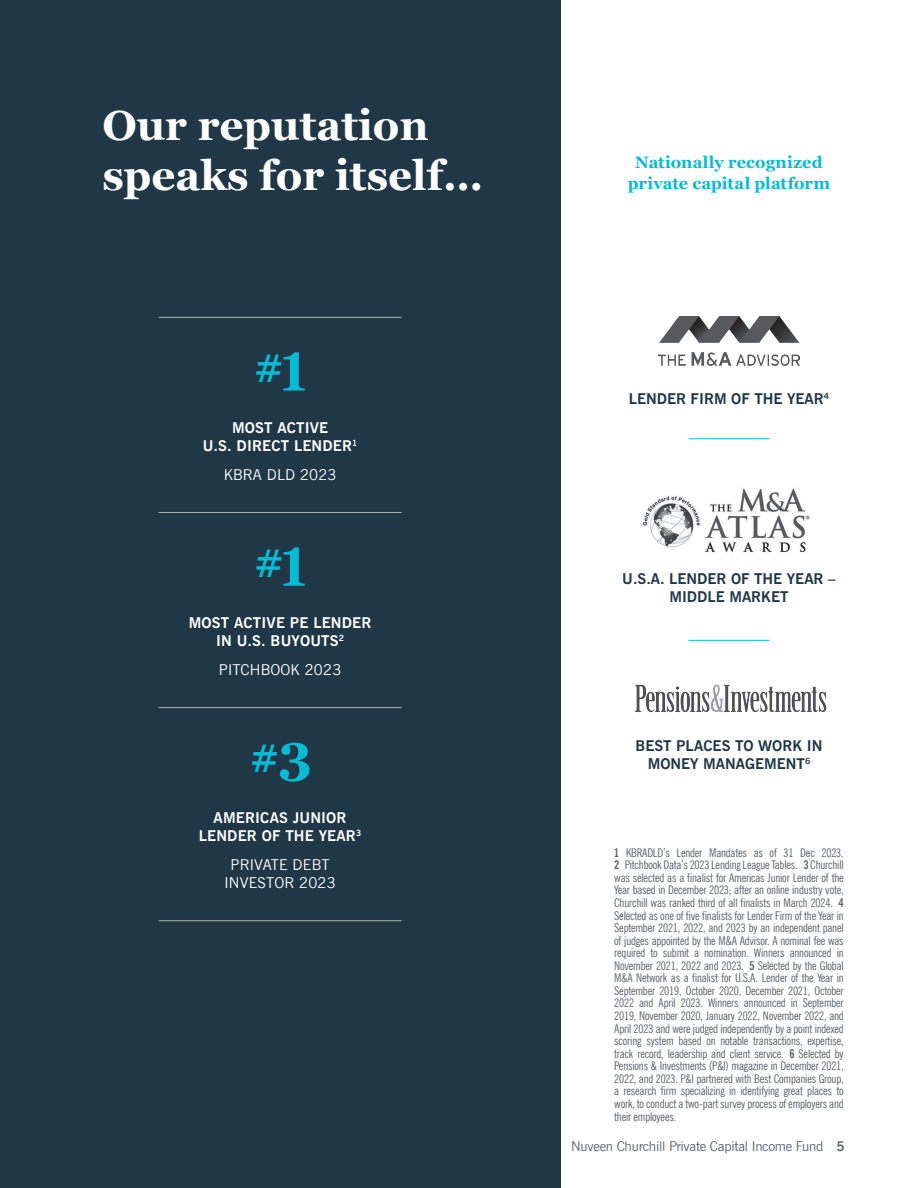
<style>
.page{position:relative;width:918px;height:1188px;background:#fff}
.page>*{position:absolute;margin:0;border:0;box-sizing:border-box;transform-origin:0 0}
.Graphic__Numbers{font:700 45px "Georgia Pro";color:#07bbd3}
.Sub_header{font:700 42px/50.4px "Georgia";color:#fff}
.Table__Header{font:700 16.5px/21px "Georgia";letter-spacing:.005em;color:#07bbd3;text-align:center}
.Graphic__Awards_body{font:700 15px/18px "News Gothic BT";letter-spacing:.01em;color:#fff;text-align:center}
.Graphic__Awards_body-2{font:700 15px/18px "News Gothic BT";color:#1f3746;text-align:center}
.Graphic__Awards_body-3{font:15px/18px "News Gothic BT";letter-spacing:.01em;color:#fff;text-align:center}
.Intro_Copy{font:13.5px "News Gothic BT";letter-spacing:-.02em;color:#5f6369}
._8_pt_disclosure_justified{font:condensed 12px/12.6px "News Gothic BT";letter-spacing:-.015em;color:#5f6369;text-align:justify}
.s1{font-size:54px}
.s2{font-weight:700}
</style>
<div class="page">
<div style="left:0;top:0;width:560px;height:1188px;background:#1f3746"></div>
<img style="left:642px;top:488px;width:168px;height:65px">
<img style="left:635px;top:684px;width:192px;height:28px">
<img style="left:659px;top:317px;width:140px;height:49px">
<hr style="left:159px;top:317px;width:243px;height:1px;background:#b1b4b5">
<hr style="left:159px;top:512px;width:243px;height:1px;background:#b1b4b5">
<hr style="left:159px;top:707px;width:243px;height:1px;background:#b1b4b5">
<hr style="left:159px;top:920px;width:243px;height:1px;background:#b1b4b5">
<hr style="left:688px;top:640px;width:82px;height:1px;background:#07bbd3">
<hr style="left:688px;top:438px;width:82px;height:1px;background:#07bbd3">
<p class="Sub_header" style="left:102px;top:98px;width:382px">Our reputation speaks for itself…</p>
<p class="Graphic__Numbers" style="left:253px;top:340px;width:55px">#<span class="s1">1</span></p>
<p class="Graphic__Awards_body" style="left:203px;top:419px;width:156px">MOST ACTIVE<br>U.S. DIRECT LENDER<sup>1</sup></p>
<p class="Graphic__Awards_body-3" style="left:224px;top:466px;width:114px">KBRA DLD 2023</p>
<p class="Graphic__Numbers" style="left:253px;top:535px;width:55px">#<span class="s1">1</span></p>
<p class="Graphic__Awards_body" style="left:189px;top:614px;width:184px">MOST ACTIVE PE LENDER<br>IN U.S. BUYOUTS<sup>2</sup></p>
<p class="Graphic__Awards_body-3" style="left:219px;top:661px;width:124px">PITCHBOOK 2023</p>
<p class="Graphic__Numbers" style="left:249px;top:731px;width:64px">#<span class="s1">3</span></p>
<p class="Graphic__Awards_body" style="left:199px;top:809px;width:164px">AMERICAS JUNIOR<br>LENDER OF THE YEAR<sup>3</sup></p>
<p class="Graphic__Awards_body-3" style="left:225px;top:856px;width:113px">PRIVATE DEBT<br>INVESTOR 2023</p>
<p class="Table__Header" style="left:628px;top:151px;width:204px">Nationally recognized private capital platform</p>
<p class="Graphic__Awards_body-2" style="left:629px;top:390px;width:202px">LENDER FIRM OF THE YEAR<sup>4</sup></p>
<p class="Graphic__Awards_body-2" style="left:622px;top:569px;width:215px">U.S.A. LENDER OF THE YEAR –<br>MIDDLE MARKET</p>
<p class="Graphic__Awards_body-2" style="left:635px;top:736px;width:189px">BEST PLACES TO WORK IN<br>MONEY MANAGEMENT<sup>6</sup></p>
<p class="_8_pt_disclosure_justified" style="left:614px;top:846px;width:231px"><span class="s2">1</span> KBRADLD’s Lender Mandates as of 31 Dec 2023.<br><span class="s2">2</span> Pitchbook Data’s 2023 Lending League Tables. <span class="s2">3</span> Churchill was selected as a finalist for Americas Junior Lender of the Year based in December 2023; after an online industry vote, Churchill was ranked third of all finalists in March 2024. <span class="s2">4<br></span>Selected as one of five finalists for Lender Firm of the Year in September 2021, 2022, and 2023 by an independent panel of judges appointed by the M&amp;A Advisor. A nominal fee was required to submit a nomination. Winners announced in November 2021, 2022 and 2023. <span class="s2">5</span> Selected by the Global M&amp;A Network as a finalist for U.S.A. Lender of the Year in September 2019, October 2020, December 2021, October 2022 and April 2023. Winners announced in September 2019, November 2020, January 2022, November 2022, and April 2023 and were judged independently by a point indexed scoring system based on notable transactions, expertise, track record, leadership and client service. <span class="s2">6</span> Selected by Pensions &amp; Investments (P&amp;I) magazine in December 2021, 2022, and 2023. P&amp;I partnered with Best Companies Group, a research firm specializing in identifying great places to work, to conduct a two-part survey process of employers and their employees.</p>
<p class="Intro_Copy" style="left:571px;top:1139px;width:275px">Nuveen Churchill Private Capital Income Fund <span class="s2">5</span></p>
</div>
